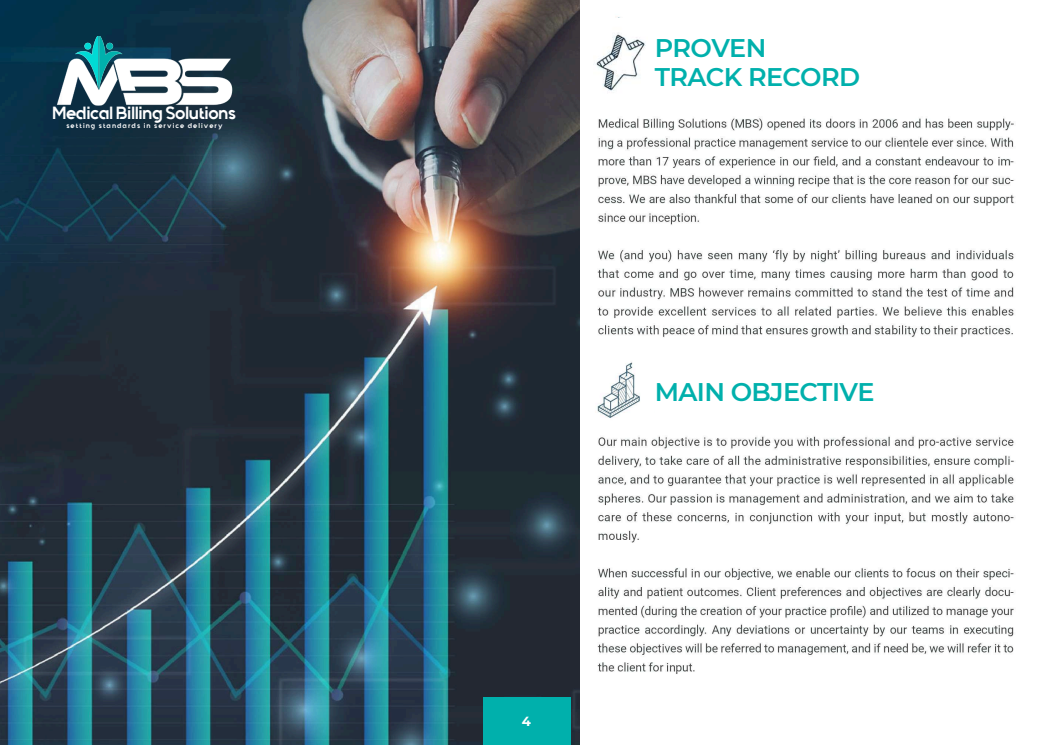
<style>
.page{position:relative;width:1053px;height:745px;background:#fff}
.page>*{position:absolute;margin:0;border:0;box-sizing:border-box;transform-origin:0 0}
.t1{font:600 25.48px/28.2px "Montserrat";letter-spacing:-.025em;color:#00b0ac}
.t2{font:700 17.6px "Quantify";letter-spacing:-.025em;color:#fff}
.t3{font:700 13.2px "Montserrat";color:#fff}
.t4{font:700 7.04px "Quantify";letter-spacing:.15em;color:#fff}
</style>
<div class="page">
<img style="left:0;top:0;width:1014px;height:744px">
<img style="left:52px;top:89px;width:184px;height:16px">
<img style="left:52px;top:36px;width:184px;height:53px">
<div style="left:482px;top:697px;width:88px;height:47px;background:#00b0ac"></div>
<div style="left:654px;top:33px;width:268px;height:65px;background:#fff"></div>
<div style="left:654px;top:359px;width:268px;height:65px;background:#fff"></div>
<img style="left:594px;top:18px;width:53px;height:79px">
<h2 class="t2" style="left:52px;top:105px;width:185px">Medical Billing Solutions</h2>
<p class="t4" style="left:66px;top:122px;width:158px">setting standards in service delivery</p>
<h1 class="t1" style="left:654px;top:34px;width:207px">PROVEN<br>TRACK RECORD</h1>
<h1 class="t1" style="left:654px;top:377px;width:221px">MAIN OBJECTIVE</h1>
<h3 class="t3" style="left:522px;top:712px;width:11px">4</h3>
</div>
